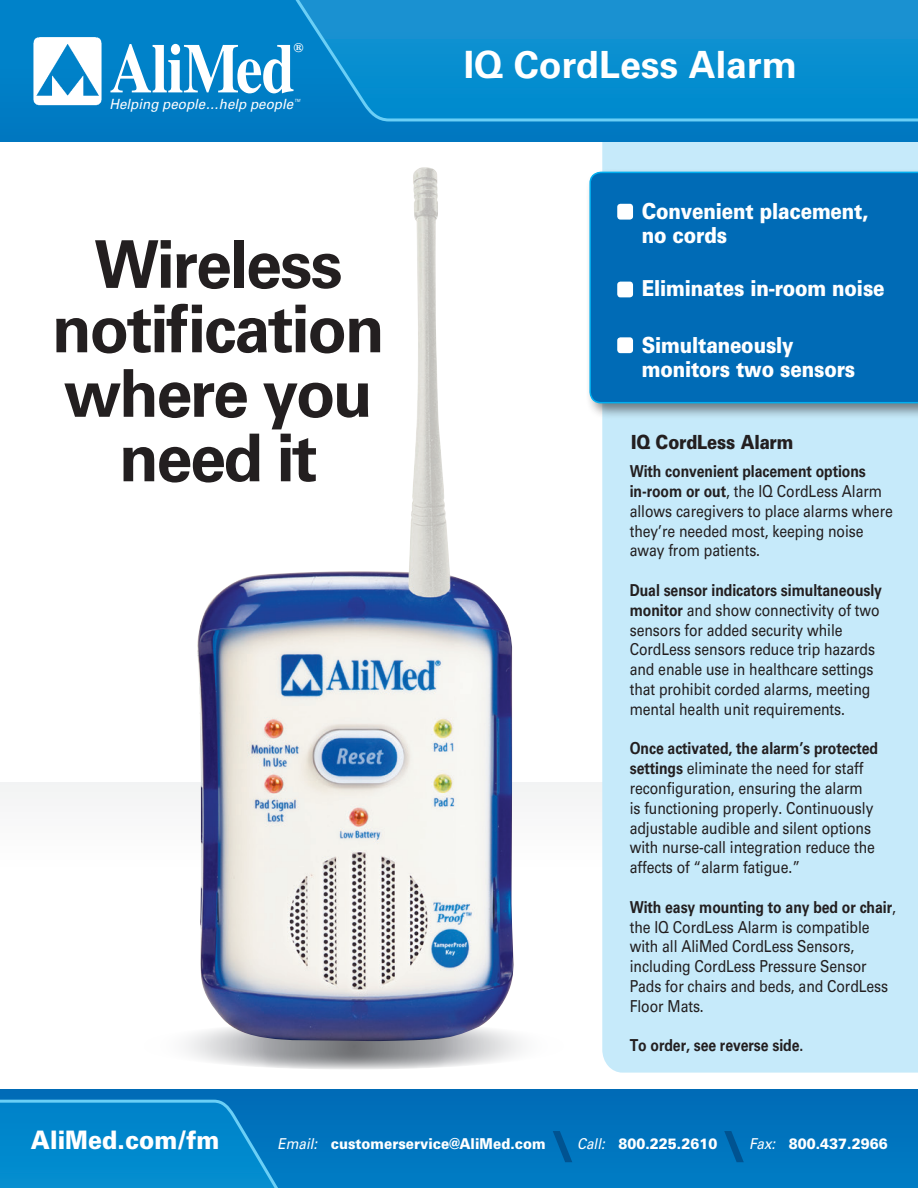
<style>
.page{position:relative;width:918px;height:1188px;background:#fff}
.page>*{position:absolute;margin:0;border:0;box-sizing:border-box;transform-origin:0 0}
.t1{font:700 70.2px "Times";letter-spacing:-.015em;color:#fff;scale:.85 1}
.Bro_SS_-_Front_Main{font:700 66px/64.5px "Univers LT Std";letter-spacing:-.03em;color:#231f20;text-align:center}
.t2{font:900 42px "Univers LT Std";color:#005391;scale:1.35 1}
.Bro_SS_-_Headline_to{font:700 37.5px "Univers LT Std";color:#fff}
.Bro_SS_-_Footer_bold{font:900 25.5px "Univers LT Std";color:#fff;scale:.9 1}
.Bro_SS_-_Sidebar_Bul{font:900 22.05px/23.9px "Univers LT Std";letter-spacing:-.01em;color:#fff;scale:.85 1}
.Bro_SS_-_Front_Sideb{font:900 19.5px "Univers LT Std";letter-spacing:-.01em;color:#231f20;scale:.85 1}
.Front_Product_Body_1{font:16.5px/19.8px "Univers LT Std";letter-spacing:-.005em;color:#231f20;scale:.85 1}
.Front_Product_Body_1-2{font:700 16.5px "Univers LT Std";letter-spacing:-.005em;color:#231f20;scale:.85 1}
.Bro_SS_-_Footer_bold-2{font:900 15px "Univers LT Std";color:#fff;scale:.9 1}
.Bro_SS_-_Footer_bold-3{font:italic 15px "Univers LT Std";color:#fff;scale:.9 1}
.t3{font:italic 14.1px "Univers LT Std";color:#fff;scale:.95 1}
.t4{font:700 12.9px "Times";color:#fff}
.t5{font:italic 8.4px "Univers LT Std";color:#fff;scale:.95 1}
.s1{font-weight:700}
</style>
<div class="page">
<div style="left:602px;top:141px;width:316px;height:932px;background:#c6eafa"></div>
<div style="left:586px;top:168px;width:332px;height:252px;background:#231f20;opacity:.55"></div>
<div style="left:589px;top:172px;width:329px;height:231px;background:#006bb6"></div>
<div style="left:617px;top:282px;width:16px;height:15px;background:#fff;border-radius:3px"></div>
<div style="left:617px;top:337px;width:16px;height:16px;background:#fff;border-radius:3px"></div>
<div style="left:617px;top:204px;width:16px;height:16px;background:#fff;border-radius:3px"></div>
<svg style="left:139px;top:1022px;width:429px;height:48px"></svg>
<img style="left:197px;top:167px;width:317px;height:874px">
<div style="left:0;top:1089px;width:918px;height:99px;background:#0073bd"></div>
<svg style="left:0;top:1099px;width:278px;height:89px"></svg>
<div style="left:0;top:0;width:918px;height:141px;background:#007ec5"></div>
<svg style="left:295px;top:0;width:623px;height:122px"></svg>
<img style="left:33px;top:37px;width:69px;height:69px">
<p class="t1" style="left:109px;top:2px;width:220px">AliMed</p>
<p class="t4" style="left:294px;top:36px;width:11px">R</p>
<p class="t3" style="left:109px;top:96px;width:195px">Helping people…help people</p>
<p class="t5" style="left:293px;top:97px;width:10px">TM</p>
<p class="Bro_SS_-_Front_Main" style="left:52px;top:233px;width:334px">Wireless notification where you</p>
<p class="Bro_SS_-_Front_Main" style="left:119px;top:426px;width:200px">need it</p>
<p class="Bro_SS_-_Headline_to" style="left:464px;top:42px;width:335px">IQ CordLess Alarm</p>
<p class="Bro_SS_-_Sidebar_Bul" style="left:642px;top:199px;width:268px">Convenient placement, no cords</p>
<p class="Bro_SS_-_Sidebar_Bul" style="left:642px;top:276px;width:287px">Eliminates in-room noise</p>
<p class="Bro_SS_-_Sidebar_Bul" style="left:642px;top:333px;width:253px">Simultaneously monitors two sensors</p>
<p class="Bro_SS_-_Front_Sideb" style="left:631px;top:430px;width:192px">IQ CordLess Alarm</p>
<p class="Front_Product_Body_1" style="left:630px;top:462px;width:311px"><span class="s1">With convenient placement options in-room or out</span>, the IQ CordLess Alarm allows caregivers to place alarms where they r e’ needed most, keeping noise away from patients.</p>
<p class="Front_Product_Body_1" style="left:630px;top:580px;width:298px"><span class="s1">Dual sensor indicators simultaneously monitor</span> and show connectivity of two sensors for added security while CordLess sensors reduce trip hazards and enable use in healthcare settings that prohibit corded alarms, meeting mental health unit requirements.</p>
<p class="Front_Product_Body_1" style="left:630px;top:739px;width:294px"><span class="s1">Once activated, the alarm s’ protected settings</span> eliminate the need for staff reconfiguration, ensuring the alarm<br>is functioning properly. Continuously adjustable audible and silent options with nurse-call integration reduce the affects of “alarm fatigue “.</p>
<p class="Front_Product_Body_1" style="left:630px;top:897px;width:315px"><span class="s1">With easy mounting to any bed or chair</span>, the IQ CordLess Alarm is compatible with all AliMed CordLess Sensors, including CordLess Pressure Sensor<br>Pads for chairs and beds, and CordLess<br>Floor Mats.</p>
<p class="Front_Product_Body_1-2" style="left:630px;top:1036px;width:206px">To order, see reverse side.</p>
<p class="Bro_SS_-_Footer_bold" style="left:31px;top:1124px;width:211px">AliMed.com/fm</p>
<p class="Bro_SS_-_Footer_bold-3" style="left:278px;top:1135px;width:46px">Email:</p>
<p class="t2" style="left:555px;top:1120px;width:13px">\</p>
<p class="t2" style="left:726px;top:1120px;width:13px">\</p>
<p class="Bro_SS_-_Footer_bold-2" style="left:331px;top:1134px;width:240px">customerservice@AliMed.com</p>
<p class="Bro_SS_-_Footer_bold-3" style="left:577px;top:1135px;width:32px">Call:</p>
<p class="Bro_SS_-_Footer_bold-3" style="left:749px;top:1135px;width:31px">Fax:</p>
<p class="Bro_SS_-_Footer_bold-2" style="left:618px;top:1134px;width:112px">800.225.2610</p>
<p class="Bro_SS_-_Footer_bold-2" style="left:789px;top:1134px;width:112px">800.437.2966</p>
</div>
